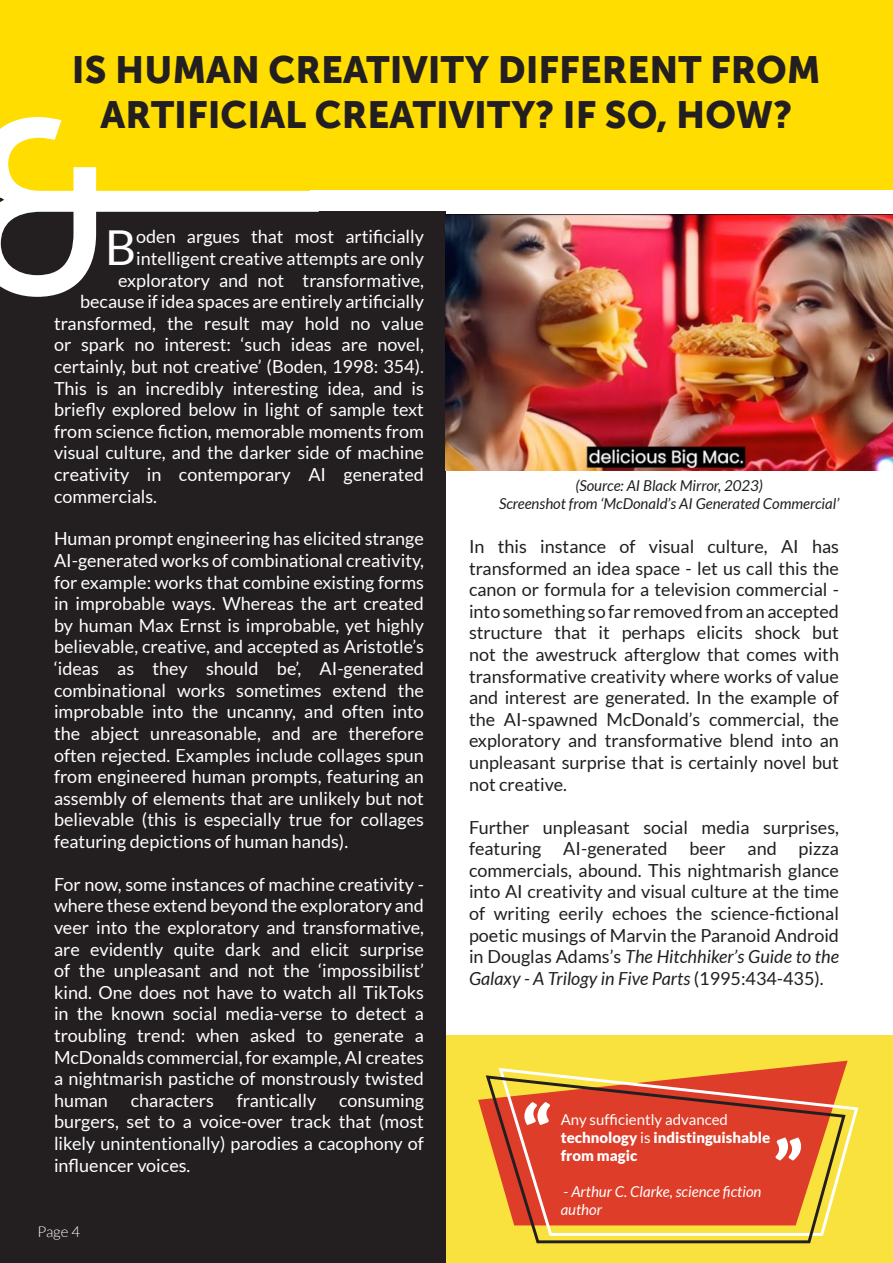
<style>
.page{position:relative;width:893px;height:1263px;background:#fff}
.page>*{position:absolute;margin:0;border:0;box-sizing:border-box;transform-origin:0 0}
.Paragraph_Style_1{font:48.15px "Lato";color:#fff}
.Subheading_1{font:37.5px/45px "Museo Sans 900";color:#231f20;text-align:center}
.Paragraph_Style_1-2{font:18px/21.6px "Lato";color:#fff;text-align:justify}
.Paragraph_Style_1-3{font:18px/21.6px "Lato";color:#231f20;text-align:justify}
.t1{font:italic 15px "Lato";color:#231f20}
.t2{font:900 15px/18px "Lato";color:#fff}
.t3{font:italic 15px/18px "Lato";color:#fff}
.t4{font:300 15px "Lato";color:#fff}
.s1{font-style:italic}
.s2{font-weight:400}
</style>
<div class="page">
<div style="left:0;top:68px;width:446px;height:1195px;background:#231f20"></div>
<div style="left:0;top:0;width:893px;height:198px;background:#fd0"></div>
<svg style="left:0;top:117px;width:319px;height:180px"></svg>
<div style="left:311px;top:190px;width:582px;height:21px;background:#fff"></div>
<img style="left:446px;top:215px;width:446px;height:256px">
<div style="left:446px;top:1036px;width:446px;height:227px;background:#fae23e"></div>
<svg style="left:478px;top:1061px;width:370px;height:66px"></svg>
<svg style="left:499px;top:1068px;width:359px;height:84px"></svg>
<svg style="left:486px;top:1075px;width:360px;height:168px;fill:#dd3d29"></svg>
<svg style="left:524px;top:1102px;width:26px;height:23px"></svg>
<svg style="left:776px;top:1137px;width:25px;height:23px"></svg>
<p class="Subheading_1" style="left:72px;top:47px;width:750px">IS HUMAN CREATIVITY DIFFERENT FROM<br>ARTIFICIAL CREATIVITY? IF SO, HOW?</p>
<p class="Paragraph_Style_1" style="left:105px;top:221px;width:33px">B</p>
<p class="Paragraph_Style_1-2" style="left:136px;top:226px;width:289px">oden argues that most artificially</p>
<p class="Paragraph_Style_1-2" style="left:136px;top:248px;width:289px">intelligent creative attempts are only</p>
<p class="Paragraph_Style_1-2" style="left:118px;top:269px;width:307px">exploratory and not transformative,</p>
<p class="Paragraph_Style_1-2" style="left:80px;top:291px;width:345px">because if idea spaces are entirely artificially</p>
<p class="Paragraph_Style_1-2" style="left:54px;top:312px;width:371px">transformed, the result may hold no value</p>
<p class="Paragraph_Style_1-2" style="left:54px;top:334px;width:371px">or spark no interest: ‘such ideas are novel,</p>
<p class="Paragraph_Style_1-2" style="left:54px;top:356px;width:371px">certainly, but not creative’ (Boden, 1998: 354).</p>
<p class="Paragraph_Style_1-2" style="left:54px;top:377px;width:371px">This is an incredibly interesting idea, and is</p>
<p class="Paragraph_Style_1-2" style="left:54px;top:399px;width:371px">briefly explored below in light of sample text</p>
<p class="Paragraph_Style_1-2" style="left:54px;top:420px;width:371px">from science fiction, memorable moments from</p>
<p class="Paragraph_Style_1-2" style="left:54px;top:442px;width:371px">visual culture, and the darker side of machine</p>
<p class="Paragraph_Style_1-2" style="left:54px;top:464px;width:371px">creativity in contemporary AI generated</p>
<p class="Paragraph_Style_1-2" style="left:54px;top:485px;width:105px">commercials.</p>
<p class="Paragraph_Style_1-2" style="left:54px;top:528px;width:371px">Human prompt engineering has elicited strange AI-generated works of combinational creativity, for example: works that combine existing forms in improbable ways. Whereas the art created by human Max Ernst is improbable, yet highly believable, creative, and accepted as Aristotle’s ‘ideas as they should be’, AI-generated combinational works sometimes extend the improbable into the uncanny, and often into the abject unreasonable, and are therefore often rejected. Examples include collages spun from engineered human prompts, featuring an assembly of elements that are unlikely but not believable (this is especially true for collages featuring depictions of human hands).</p>
<p class="Paragraph_Style_1-2" style="left:54px;top:873px;width:371px">For now, some instances of machine creativity - where these extend beyond the exploratory and veer into the exploratory and transformative, are evidently quite dark and elicit surprise of the unpleasant and not the ‘impossibilist’ kind. One does not have to watch all TikToks in the known social media-verse to detect a troubling trend: when asked to generate a McDonalds commercial, for example, AI creates a nightmarish pastiche of monstrously twisted human</p>
<p class="Paragraph_Style_1-2" style="left:131px;top:1089px;width:85px">characters</p>
<p class="Paragraph_Style_1-2" style="left:237px;top:1089px;width:81px">frantically</p>
<p class="Paragraph_Style_1-2" style="left:54px;top:1089px;width:371px;text-indent:285px">consuming burgers, set to a voice-over track that (most likely unintentionally) parodies a cacophony of influencer voices.</p>
<p class="t4" style="left:38px;top:1224px;width:44px">Page 4</p>
<p class="t1" style="left:575px;top:477px;width:189px">(Source: AI Black Mirror, 2023)</p>
<p class="t1" style="left:499px;top:495px;width:342px">Screenshot from ‘McDonald’s AI Generated Commercial’</p>
<p class="Paragraph_Style_1-3" style="left:469px;top:536px;width:371px">In this instance of visual culture, AI has transformed an idea space - let us call this the canon or formula for a television commercial - into something so far removed from an accepted structure that it perhaps elicits shock but not the awestruck afterglow that comes with transformative creativity where works of value and interest are generated. In the example of the AI-spawned McDonald’s commercial, the exploratory and transformative blend into an unpleasant surprise that is certainly novel but not creative.</p>
<p class="Paragraph_Style_1-3" style="left:469px;top:816px;width:371px">Further unpleasant social media surprises, featuring AI-generated beer and pizza commercials, abound. This nightmarish glance into AI creativity and visual culture at the time of writing eerily echoes the science-fictional poetic musings of Marvin the Paranoid Android in Douglas Adams’s <span class="s1">The Hitchhiker’s Guide to the Galaxy - A Trilogy in Five Parts</span> (1995:434-435).</p>
<p class="t2" style="left:561px;top:1110px;width:211px"><span class="s2">Any sufficiently advanced </span>technology <span class="s2">is</span> indistinguishable from magic</p>
<p class="t3" style="left:561px;top:1182px;width:202px">- Arthur C. Clarke, science fiction author</p>
</div>
